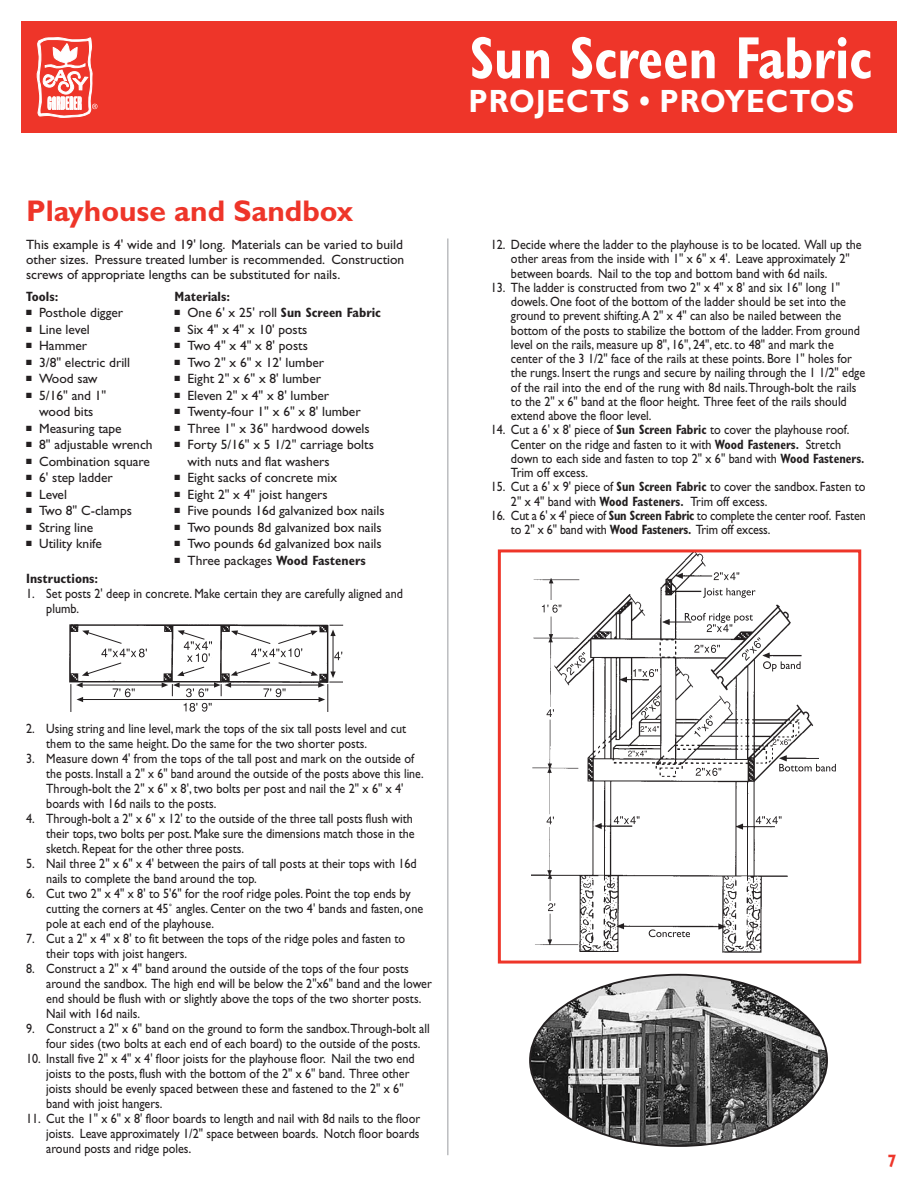
<style>
.page{position:relative;width:918px;height:1188px;background:#fff}
.page>*{position:absolute;margin:0;border:0;box-sizing:border-box;transform-origin:0 0}
.t1{font:700 condensed 59.85px "Gill Sans";color:#fff;scale:.91 1}
.t2{font:700 32.4px "Gill Sans";letter-spacing:.03em;color:#fff;scale:.91 1}
.t3{font:700 30px "Gill Sans";color:#ee3529}
.t4{font:700 18px "Gill Sans";color:#ee3529;scale:.91 1}
.t5{font:13.5px/15px "Gill Sans";color:#231f20;scale:.9 1}
.t6{font:13.5px/15px "Gill Sans";color:#231f20;text-align:justify}
.t7{font:700 condensed 13.5px "Gill Sans";color:#231f20}
.s1{font-weight:400;font-stretch:normal}
.s2{font-weight:700;font-stretch:condensed}
</style>
<div class="page">
<div style="left:22px;top:22px;width:446px;height:111px;background:#ee3529"></div>
<div style="left:453px;top:22px;width:443px;height:111px;background:#ee3529"></div>
<svg style="left:37px;top:37px;width:60px;height:81px"></svg>
<img style="left:531px;top:553px;width:288px;height:399px">
<svg style="left:714px;top:572px;width:25px;height:8px"></svg>
<svg style="left:703px;top:588px;width:53px;height:10px"></svg>
<svg style="left:566px;top:652px;width:20px;height:24px"></svg>
<svg style="left:633px;top:669px;width:25px;height:8px"></svg>
<svg style="left:640px;top:695px;width:21px;height:24px"></svg>
<svg style="left:694px;top:715px;width:19px;height:22px"></svg>
<svg style="left:640px;top:726px;width:19px;height:6px"></svg>
<svg style="left:628px;top:751px;width:19px;height:5px"></svg>
<svg style="left:696px;top:768px;width:25px;height:8px"></svg>
<svg style="left:773px;top:739px;width:18px;height:6px"></svg>
<svg style="left:756px;top:816px;width:26px;height:8px"></svg>
<svg style="left:614px;top:816px;width:25px;height:8px"></svg>
<div style="left:547px;top:902px;width:7px;height:11px;background:#f1f0f1"></div>
<div style="left:546px;top:901px;width:9px;height:13px;border:1px solid #fff"></div>
<svg style="left:548px;top:903px;width:7px;height:8px"></svg>
<svg style="left:547px;top:817px;width:7px;height:7px"></svg>
<div style="left:547px;top:708px;width:7px;height:11px;background:#fff"></div>
<svg style="left:547px;top:709px;width:7px;height:8px"></svg>
<svg style="left:542px;top:605px;width:19px;height:8px"></svg>
<svg style="left:649px;top:929px;width:41px;height:8px"></svg>
<svg style="left:779px;top:764px;width:57px;height:7px"></svg>
<svg style="left:685px;top:613px;width:116px;height:58px"></svg>
<div style="left:498px;top:549px;width:363px;height:415px;border:3px solid #ee3529"></div>
<img style="left:69px;top:624px;width:263px;height:59px">
<svg style="left:82px;top:630px;width:65px;height:46px"></svg>
<hr style="left:82px;top:685px;width:80px;height:1px;background:#231f20">
<svg style="left:113px;top:688px;width:22px;height:9px"></svg>
<hr style="left:83px;top:699px;width:236px;height:1px;background:#231f20">
<svg style="left:70px;top:682px;width:13px;height:30px"></svg>
<svg style="left:162px;top:625px;width:181px;height:87px"></svg>
<svg style="left:529px;top:974px;width:299px;height:173px"></svg>
<hr style="left:447px;top:239px;width:2px;height:916px;background:#bcbdc0">
<h3 class="t3" style="left:26px;top:199px;width:329px">Playhouse and Sandbox</h3>
<p class="t6" style="left:26px;top:238px;width:380px">This example is 4' wide and 19' long. Materials can be varied to build other sizes. Pressure treated lumber is recommended. Construction screws of appropriate lengths can be substituted for nails.</p>
<p class="t7" style="left:26px;top:291px;width:34px">Tools:</p>
<p class="t6" style="left:26px;top:306px;width:99px">■ Posthole digger</p>
<p class="t6" style="left:26px;top:323px;width:65px">■ Line level</p>
<p class="t6" style="left:26px;top:339px;width:63px">■ Hammer</p>
<p class="t6" style="left:26px;top:356px;width:106px">■ 3/8" electric drill</p>
<p class="t6" style="left:26px;top:372px;width:73px">■ Wood saw</p>
<p class="t6" style="left:26px;top:388px;width:82px;line-height:16.5px;text-align:center">■ 5/16" and 1" wood bits</p>
<p class="t6" style="left:26px;top:422px;width:97px">■ Measuring tape</p>
<p class="t6" style="left:26px;top:438px;width:128px">■ 8" adjustable wrench</p>
<p class="t6" style="left:26px;top:455px;width:125px">■ Combination square</p>
<p class="t6" style="left:26px;top:471px;width:88px">■ 6' step ladder</p>
<p class="t6" style="left:26px;top:488px;width:42px">■ Level</p>
<p class="t6" style="left:26px;top:504px;width:107px">■ Two 8" C-clamps</p>
<p class="t6" style="left:26px;top:521px;width:69px">■ String line</p>
<p class="t6" style="left:26px;top:537px;width:77px">■ Utility knife</p>
<p class="t7" style="left:175px;top:291px;width:57px">Materials:</p>
<p class="t7" style="left:175px;top:308px;width:208px">■ <span class="s1">One 6' x 25' roll</span> Sun Screen Fabric</p>
<p class="t6" style="left:175px;top:323px;width:134px">■ Six 4" x 4" x 10' posts</p>
<p class="t6" style="left:175px;top:339px;width:135px">■ Two 4" x 4" x 8' posts</p>
<p class="t6" style="left:175px;top:356px;width:151px">■ Two 2" x 6" x 12' lumber</p>
<p class="t6" style="left:175px;top:372px;width:148px">■ Eight 2" x 6" x 8' lumber</p>
<p class="t6" style="left:175px;top:389px;width:156px">■ Eleven 2" x 4" x 8' lumber</p>
<p class="t6" style="left:175px;top:405px;width:188px">■ Twenty-four 1" x 6" x 8' lumber</p>
<p class="t6" style="left:175px;top:422px;width:197px">■ Three 1" x 36" hardwood dowels</p>
<p class="t6" style="left:188px;top:438px;width:188px;line-height:16.5px;text-indent:-13px">■ Forty 5/16" x 5 1/2" carriage bolts with nuts and flat washers</p>
<p class="t6" style="left:175px;top:471px;width:164px">■ Eight sacks of concrete mix</p>
<p class="t6" style="left:175px;top:488px;width:155px">■ Eight 2" x 4" joist hangers</p>
<p class="t6" style="left:175px;top:504px;width:212px">■ Five pounds 16d galvanized box nails</p>
<p class="t6" style="left:175px;top:521px;width:209px">■ Two pounds 8d galvanized box nails</p>
<p class="t6" style="left:175px;top:537px;width:209px">■ Two pounds 6d galvanized box nails</p>
<p class="t6" style="left:175px;top:554px;width:193px">■ Three packages <span class="s2">Wood Fasteners</span></p>
<p class="t7" style="left:26px;top:573px;width:74px">Instructions:</p>
<p class="t5" style="left:46px;top:587px;width:398px;text-indent:-20px">1. Set posts 2' deep in concrete. Make certain they are carefully aligned and plumb.</p>
<h1 class="t1" style="left:470px;top:35px;width:444px">Sun Screen Fabric</h1>
<h2 class="t2" style="left:469px;top:88px;width:425px">PROJECTS • PROYECTOS</h2>
<p class="t5" style="left:511px;top:239px;width:391px;line-height:14.2px;text-indent:-20px">12. Decide where the ladder to the playhouse is to be located. Wall up the other areas from the inside with 1" x 6" x 4'. Leave approximately 2" between boards. Nail to the top and bottom band with 6d nails.</p>
<p class="t5" style="left:511px;top:282px;width:395px;line-height:14.2px;text-indent:-20px">13. The ladder is constructed from two 2" x 4" x 8' and six 16" long 1" dowels. One foot of the bottom of the ladder should be set into the ground to prevent shifting.A 2" x 4" can also be nailed between the bottom of the posts to stabilize the bottom of the ladder. From ground level on the rails, measure up 8", 16", 24", etc. to 48" and mark the center of the 3 1/2" face of the rails at these points. Bore 1" holes for the rungs. Insert the rungs and secure by nailing through the 1 1/2" edge of the rail into the end of the rung with 8d nails.Through-bolt the rails to the 2" x 6" band at the floor height. Three feet of the rails should extend above the floor level.</p>
<p class="t5" style="left:511px;top:424px;width:394px;line-height:14.2px;text-indent:-20px">14. Cut a 6' x 8' piece of <span class="s2">Sun Screen Fabric</span> to cover the playhouse roof.<br>Center on the ridge and fasten to it with <span class="s2">Wood Fasteners.</span> Stretch down to each side and fasten to top 2" x 6" band with <span class="s2">Wood Fasteners.<br></span>Trim off excess.</p>
<p class="t5" style="left:511px;top:481px;width:395px;line-height:14.2px;text-indent:-20px">15. Cut a 6' x 9' piece of <span class="s2">Sun Screen Fabric</span> to cover the sandbox. Fasten to<br>2" x 4" band with <span class="s2">Wood Fasteners.</span> Trim off excess.</p>
<p class="t5" style="left:511px;top:510px;width:396px;line-height:14.2px;text-indent:-20px">16. Cut a 6' x 4' piece of <span class="s2">Sun Screen Fabric</span> to complete the center roof. Fasten to 2" x 6" band with <span class="s2">Wood Fasteners.</span> Trim off excess.</p>
<p class="t5" style="left:46px;top:722px;width:402px;text-indent:-20px">2. Using string and line level, mark the tops of the six tall posts level and cut them to the same height. Do the same for the two shorter posts.</p>
<p class="t5" style="left:46px;top:752px;width:421px;text-indent:-20px">3. Measure down 4' from the tops of the tall post and mark on the outside of the posts. Install a 2" x 6" band around the outside of the posts above this line.<br>Through-bolt the 2" x 6" x 8', two bolts per post and nail the 2" x 6" x 4' boards with 16d nails to the posts.</p>
<p class="t5" style="left:46px;top:812px;width:411px;text-indent:-20px">4. Through-bolt a 2" x 6" x 12' to the outside of the three tall posts flush with their tops, two bolts per post. Make sure the dimensions match those in the sketch. Repeat for the other three posts.</p>
<p class="t5" style="left:46px;top:857px;width:413px;text-indent:-20px">5. Nail three 2" x 6" x 4' between the pairs of tall posts at their tops with 16d nails to complete the band around the top.</p>
<p class="t5" style="left:46px;top:887px;width:420px;text-indent:-20px">6. Cut two 2" x 4" x 8' to 5'6" for the roof ridge poles. Point the top ends by cutting the corners at 45˚ angles. Center on the two 4' bands and fasten, one pole at each end of the playhouse.</p>
<p class="t5" style="left:46px;top:932px;width:400px;text-indent:-20px">7. Cut a 2" x 4" x 8' to fit between the tops of the ridge poles and fasten to their tops with joist hangers.</p>
<p class="t5" style="left:46px;top:962px;width:430px;text-indent:-20px">8. Construct a 2" x 4" band around the outside of the tops of the four posts around the sandbox. The high end will be below the 2"x6" band and the lower end should be flush with or slightly above the tops of the two shorter posts.<br>Nail with 16d nails.</p>
<p class="t5" style="left:46px;top:1022px;width:427px;text-indent:-20px">9. Construct a 2" x 6" band on the ground to form the sandbox.Through-bolt all four sides (two bolts at each end of each board) to the outside of the posts.</p>
<p class="t5" style="left:46px;top:1052px;width:411px;text-indent:-20px">10. Install five 2" x 4" x 4' floor joists for the playhouse floor. Nail the two end joists to the posts, flush with the bottom of the 2" x 6" band. Three other joists should be evenly spaced between these and fastened to the 2" x 6" band with joist hangers.</p>
<p class="t5" style="left:46px;top:1112px;width:417px;text-align:justify;text-indent:-20px">11. Cut the 1" x 6" x 8' floor boards to length and nail with 8d nails to the floor joists. Leave approximately 1/2" space between boards. Notch floor boards around posts and ridge poles.</p>
<h3 class="t4" style="left:887px;top:1154px;width:11px">7</h3>
</div>
